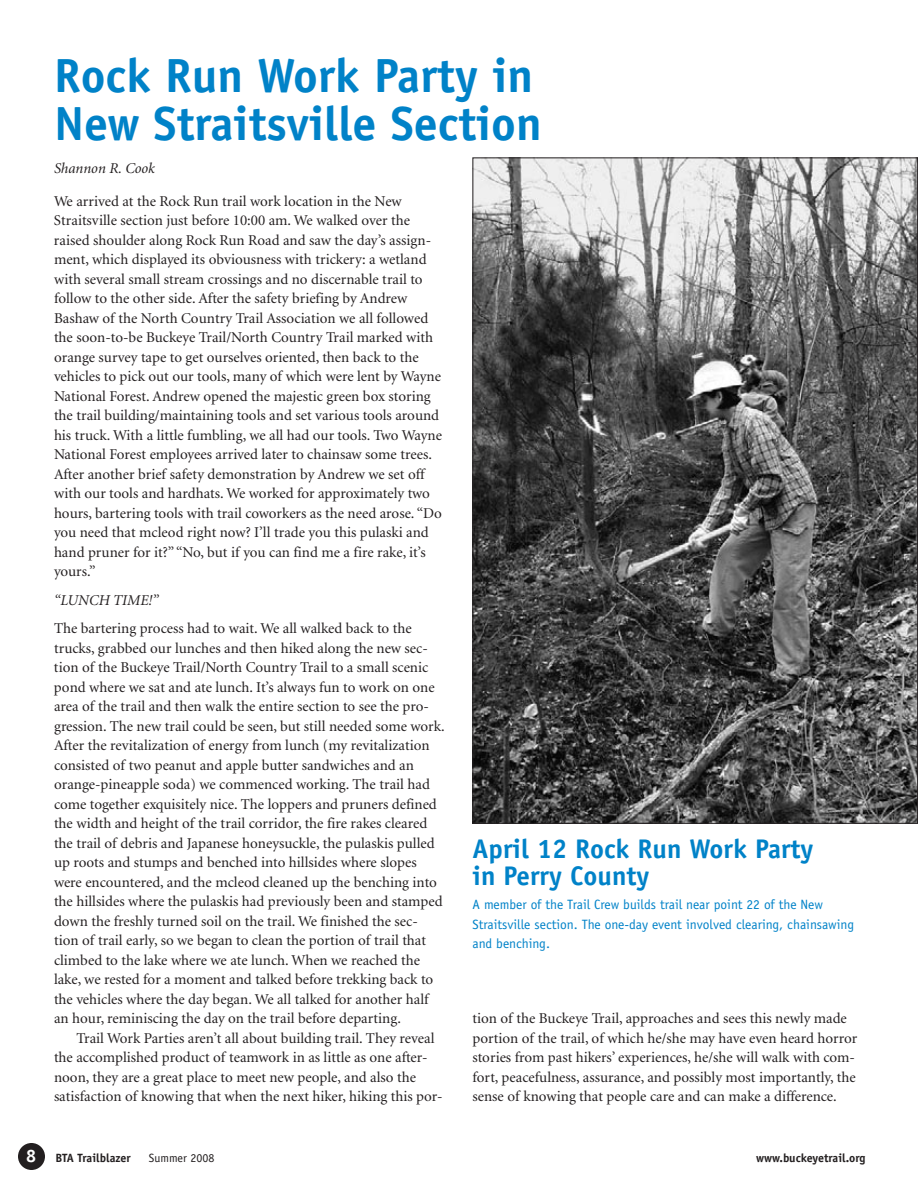
<style>
.page{position:relative;width:918px;height:1188px;background:#fff}
.page>*{position:absolute;margin:0;border:0;box-sizing:border-box;transform-origin:0 0}
.t1{font:700 48px/48px "Officina Sans";color:#0082c8}
.t2{font:700 27px/27px "Officina Sans";color:#0082c8}
.t3{font:15px/19.5px "Minion";color:#231f20}
.t4{font:italic 15px "Minion";color:#231f20}
.t5{font:13.5px/19.5px "Officina Sans";color:#0082c8}
.t6{font:700 12px "Officina Sans";color:#231f20}
.t7{font:12px "Officina Sans";color:#231f20}
</style>
<div class="page">
<div style="left:18px;top:1143px;width:27px;height:27px;background:#231f20;border-radius:50%"></div>
<img style="left:474px;top:160px;width:442px;height:662px">
<h1 class="t1" style="left:54px;top:51px;width:489px">Rock Run Work Party in<br>N ew Straitsville Section</h1>
<p class="t4" style="left:54px;top:161px;width:103px">Shannon R. Cook</p>
<p class="t3" style="left:54px;top:192px;width:390px">We arrived at the Rock Run trail work location in the New Straitsville section just before 10:00 am. We walked over the raised shoulder along Rock Run Road and saw the day’s assign&shy;ment, which displayed its obviousness with trickery: a wetland with several small stream crossings and no discernable trail to follow to the other side. After the safety briefing by Andrew Bashaw of the North Country Trail Association we all followed the soon-to-be Buckeye Trail/North Country Trail marked with orange survey tape to get ourselves oriented, then back to the vehicles to pick out our tools, many of which were lent by Wayne National Forest. Andrew opened the majestic green box storing the trail building/maintaining tools and set various tools around his truck. With a little fumbling, we all had our tools. Two Wayne National Forest employees arrived later to chainsaw some trees.<br>After another brief safety demonstration by Andrew we set off with our tools and hardhats. We worked for approximately two hours, bartering tools with trail coworkers as the need arose. “Do you need that mcleod right now? I’ll trade you this pulaski and hand pruner for it?” “No, but if you can find me a fire rake, it’s yours.”</p>
<p class="t4" style="left:54px;top:592px;width:107px">“LUNCH TIME!”</p>
<p class="t3" style="left:54px;top:619px;width:392px">The bartering process had to wait. We all walked back to the trucks, grabbed our lunches and then hiked along the new sec&shy;tion of the Buckeye Trail/North Country Trail to a small scenic pond where we sat and ate lunch. It’s always fun to work on one area of the trail and then walk the entire section to see the pro&shy;gression. The new trail could be seen, but still needed some work.<br>After the revitalization of energy from lunch (my revitalization consisted of two peanut and apple butter sandwiches and an orange-pineapple soda) we commenced working. The trail had come together exquisitely nice. The loppers and pruners defined the width and height of the trail corridor, the fire rakes cleared the trail of debris and Japanese honeysuckle, the pulaskis pulled up roots and stumps and benched into hillsides where slopes were encountered, and the mcleod cleaned up the benching into the hillsides where the pulaskis had previously been and stamped down the freshly turned soil on the trail. We finished the sec&shy;tion of trail early, so we began to clean the portion of trail that climbed to the lake where we ate lunch. When we reached the lake, we rested for a moment and talked before trekking back to the vehicles where the day began. We all talked for another half an hour, reminiscing the day on the trail before departing.</p>
<p class="t3" style="left:54px;top:1029px;width:390px;text-indent:22px">Trail Work Parties aren’t all about building trail. They reveal the accomplished product of teamwork in as little as one after&shy;noon, they are a great place to meet new people, and also the satisfaction of knowing that when the next hiker, hiking this por-</p>
<h2 class="t2" style="left:472px;top:835px;width:343px">April 12 Rock Run Work Party in Perry County</h2>
<p class="t5" style="left:472px;top:895px;width:383px">A member of the Trail Crew builds trail near point 22 of the New<br>Straitsville section. The one-day event involved clearing, chainsawing and benching.</p>
<p class="t3" style="left:472px;top:1009px;width:386px">tion of the Buckeye Trail, approaches and sees this newly made portion of the trail, of which he/she may have even heard horror stories from past hikers’ experiences, he/she will walk with com&shy;fort, peacefulness, assurance, and possibly most importantly, the sense of knowing that people care and can make a difference.</p>
<p class="t6" style="left:55px;top:1151px;width:77px">BTA Trailblazer</p>
<p class="t7" style="left:149px;top:1151px;width:67px">Summer 2008</p>
<p class="t6" style="left:756px;top:1151px;width:111px">www.buckeyetrail.org</p>
</div>
